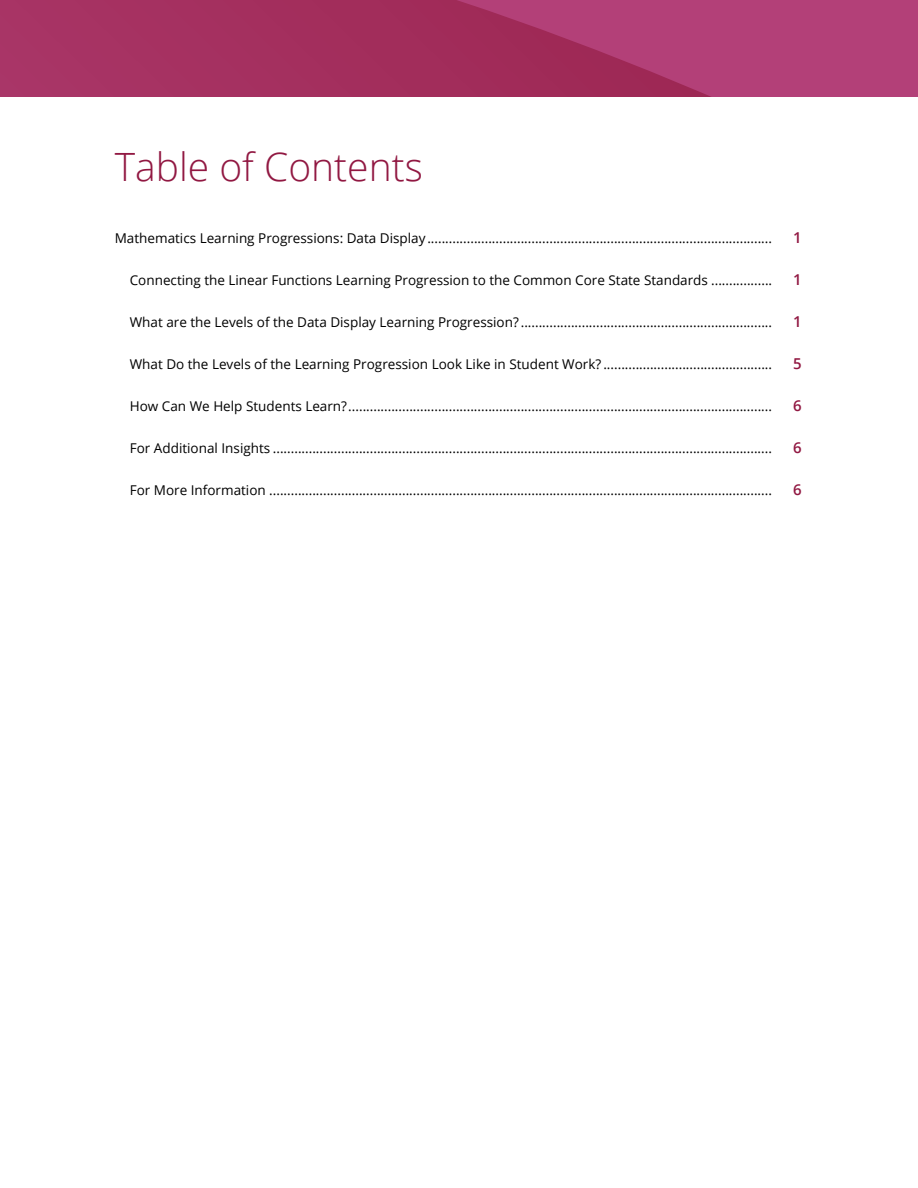
<style>
.page{position:relative;width:918px;height:1188px;background:#fff}
.page>*{position:absolute;margin:0;border:0;box-sizing:border-box;transform-origin:0 0}
.t1{font:300 39px "Open Sans";color:#911842}
.t2{font:600 15px "Open Sans";color:#911842}
.t3{font:13.5px "Open Sans";color:#000}
</style>
<div class="page">
<div style="left:0;top:0;width:918px;height:97px;background:#a53060"></div>
<svg style="left:458px;top:0;width:460px;height:97px;fill:#b34078"></svg>
<h2 class="t1" style="left:115px;top:140px;width:310px">Table of Contents</h2>
<p class="t3" style="left:115px;top:229px;width:659px">Mathematics Learning Progressions: Data Display ................................................................................................</p>
<p class="t2" style="left:793px;top:227px;width:10px">1</p>
<p class="t3" style="left:130px;top:271px;width:644px">Connecting the Linear Functions Learning Progression to the Common Core State Standards .................</p>
<p class="t2" style="left:793px;top:269px;width:10px">1</p>
<p class="t3" style="left:130px;top:313px;width:644px">What are the Levels of the Data Display Learning Progression? ......................................................................</p>
<p class="t2" style="left:793px;top:311px;width:10px">1</p>
<p class="t3" style="left:130px;top:355px;width:644px">What Do the Levels of the Learning Progression Look Like in Student Work? ...............................................</p>
<p class="t2" style="left:793px;top:353px;width:10px">5</p>
<p class="t3" style="left:130px;top:397px;width:644px">How Can We Help Students Learn?......................................................................................................................</p>
<p class="t2" style="left:793px;top:396px;width:10px">6</p>
<p class="t3" style="left:130px;top:439px;width:644px">For Additional Insights ...........................................................................................................................................</p>
<p class="t2" style="left:793px;top:438px;width:10px">6</p>
<p class="t3" style="left:130px;top:481px;width:644px">For More Information ............................................................................................................................................</p>
<p class="t2" style="left:793px;top:480px;width:10px">6</p>
</div>
